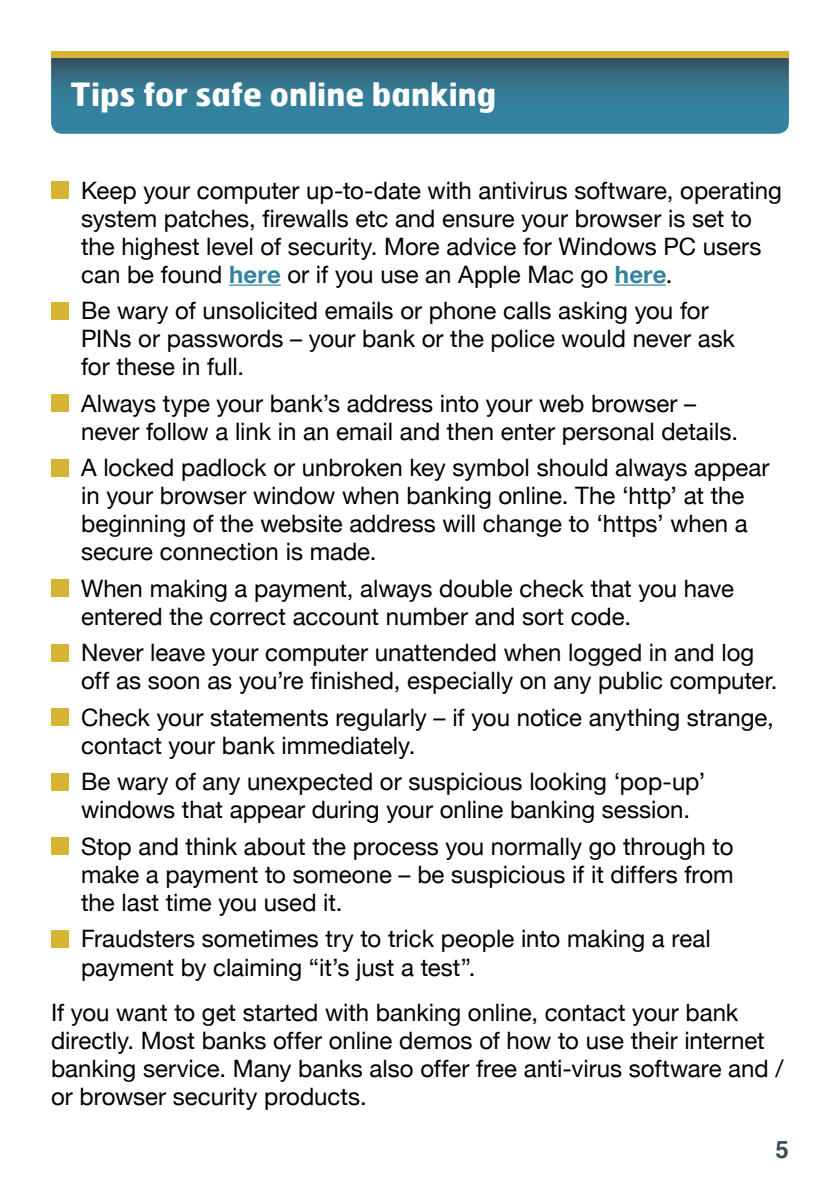
<style>
.page{position:relative;width:840px;height:1191px;background:#fff}
.page>*{position:absolute;margin:0;border:0;box-sizing:border-box;transform-origin:0 0}
.t1{font:700 32px "Hermes";color:#fff}
.t2{font:24px/28px "Helvetica Neue";color:#000}
.t3{font:700 24px "Helvetica";color:#364d5d}
.s1{font-weight:700;color:#32829f}
</style>
<div class="page">
<svg style="left:51px;top:57px;width:737px;height:77px;background:#37768d"></svg>
<div style="left:51px;top:51px;width:737px;height:6px;background:#d7b534"></div>
<hr style="left:229px;top:284px;width:51px;height:2px;background:#32829f">
<hr style="left:614px;top:284px;width:51px;height:2px;background:#32829f">
<div style="left:51px;top:182px;width:17px;height:17px;background:#d7b534"></div>
<div style="left:51px;top:302px;width:17px;height:17px;background:#d7b534"></div>
<div style="left:51px;top:395px;width:17px;height:17px;background:#d7b534"></div>
<div style="left:51px;top:459px;width:17px;height:17px;background:#d7b534"></div>
<div style="left:51px;top:580px;width:17px;height:17px;background:#d7b534"></div>
<div style="left:51px;top:644px;width:17px;height:17px;background:#d7b534"></div>
<div style="left:51px;top:709px;width:17px;height:17px;background:#d7b534"></div>
<div style="left:51px;top:773px;width:17px;height:17px;background:#d7b534"></div>
<div style="left:51px;top:838px;width:17px;height:17px;background:#d7b534"></div>
<div style="left:51px;top:930px;width:17px;height:17px;background:#d7b534"></div>
<h1 class="t1" style="left:71px;top:73px;width:427px">Tips for safe online banking</h1>
<p class="t2" style="left:81px;top:176px;width:702px">Keep your computer up-to-date with antivirus software, operating system patches, firewalls etc and ensure your browser is set to the highest level of security. More advice for Windows PC users can be found <span class="s1">here</span> or if you use an Apple Mac go <span class="s1">here</span>.</p>
<p class="t2" style="left:81px;top:296px;width:655px">Be wary of unsolicited emails or phone calls asking you for<br>PINs or passwords – your bank or the police would never ask for these in full.</p>
<p class="t2" style="left:81px;top:389px;width:658px">Always type your bank’s address into your web browser – never follow a link in an email and then enter personal details.</p>
<p class="t2" style="left:81px;top:453px;width:689px">A locked padlock or unbroken key symbol should always appear in your browser window when banking online. The ‘http’ at the beginning of the website address will change to ‘https’ when a secure connection is made.</p>
<p class="t2" style="left:81px;top:574px;width:654px">When making a payment, always double check that you have entered the correct account number and sort code.</p>
<p class="t2" style="left:81px;top:638px;width:697px">Never leave your computer unattended when logged in and log off as soon as you’re finished, especially on any public computer.</p>
<p class="t2" style="left:81px;top:703px;width:693px">Check your statements regularly – if you notice anything strange, contact your bank immediately.</p>
<p class="t2" style="left:81px;top:767px;width:625px">Be wary of any unexpected or suspicious looking ‘pop-up’ windows that appear during your online banking session.</p>
<p class="t2" style="left:81px;top:832px;width:653px;text-align:justify">Stop and think about the process you normally go through to make a payment to someone – be suspicious if it differs from the last time you used it.</p>
<p class="t2" style="left:81px;top:924px;width:630px">Fraudsters sometimes try to trick people into making a real payment by claiming “it’s just a test”.</p>
<p class="t2" style="left:51px;top:997px;width:733px">If you want to get started with banking online, contact your bank directly. Most banks offer online demos of how to use their internet banking service. Many banks also offer free anti-virus software and / or browser security products.</p>
<p class="t3" style="left:775px;top:1133px;width:15px">5</p>
</div>
